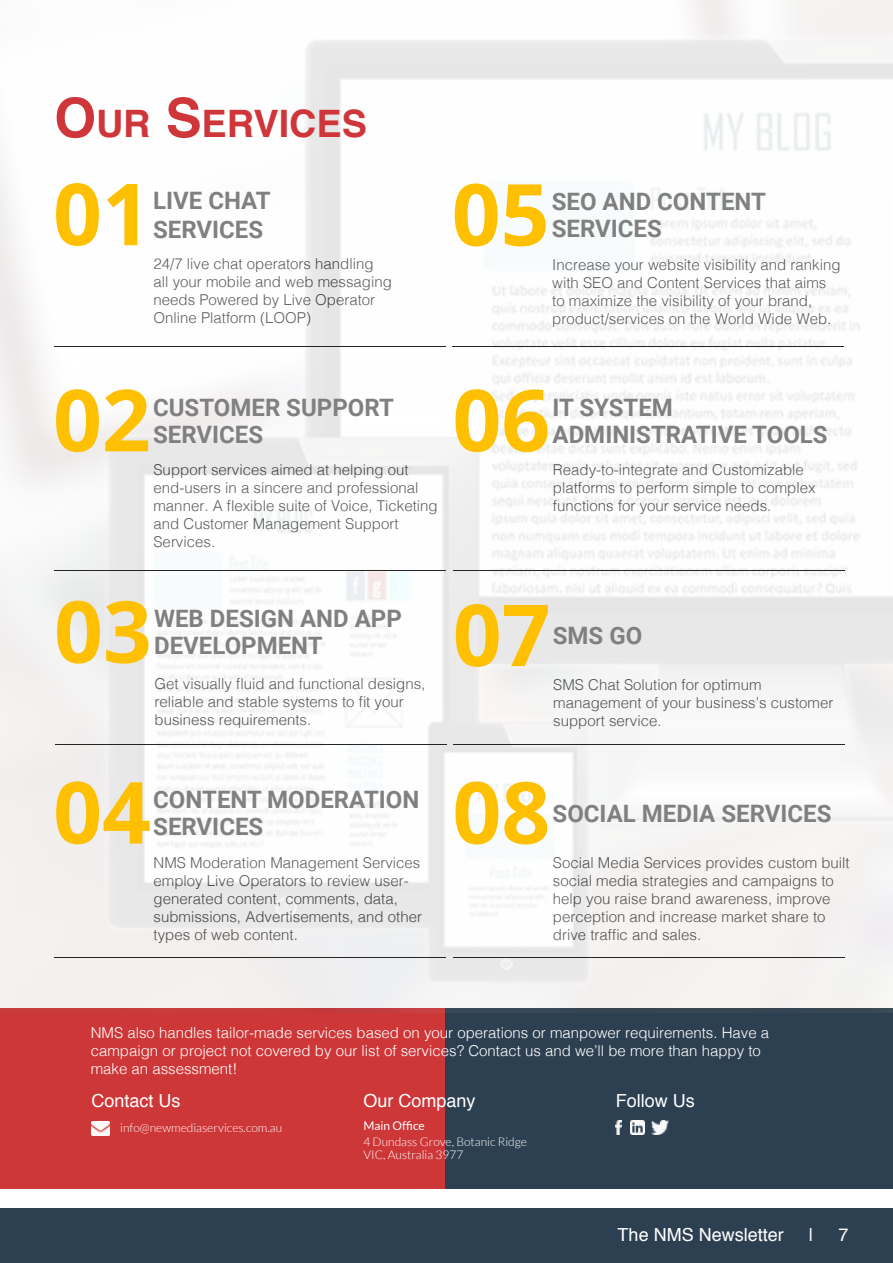
<style>
.page{position:relative;width:893px;height:1263px;background:#fff}
.page>*{position:absolute;margin:0;border:0;box-sizing:border-box;transform-origin:0 0}
.t1{font:700 85.65px "Open Sans";color:#fec000}
.t2{font:700 37.8px "Helvetica";color:#cf3639}
.t3{font:700 24px "Roboto";color:#808080}
.t4{font:18px "Helvetica";color:#fff}
.t5{font:300 15px/18px "Helvetica";color:#4d4d4d}
.t6{font:300 15px/18px "Helvetica";color:#fff}
.t7{font:300 12px/13.5px "Lato";color:#fff}
.t8{font:12px "Lato";color:#fff}
.s1{font-size:54px}
</style>
<div class="page">
<div style="left:0;top:1008px;width:446px;height:180px;background:#ce3738"></div>
<div style="left:446px;top:1008px;width:447px;height:180px;background:#2d4051"></div>
<img style="left:91px;top:1122px;width:18px;height:13px">
<svg style="left:615px;top:1121px;width:7px;height:13px"></svg>
<svg style="left:631px;top:1121px;width:13px;height:13px"></svg>
<img style="left:652px;top:1120px;width:16px;height:14px">
<img style="left:0;top:0;width:893px;height:1013px">
<hr style="left:54px;top:346px;width:392px;height:1px;background:#252525">
<hr style="left:452px;top:346px;width:392px;height:1px;background:#252525">
<hr style="left:453px;top:570px;width:392px;height:1px;background:#252525">
<hr style="left:453px;top:744px;width:392px;height:1px;background:#252525">
<hr style="left:54px;top:570px;width:392px;height:1px;background:#252525">
<hr style="left:55px;top:744px;width:391px;height:1px;background:#252525">
<hr style="left:54px;top:957px;width:392px;height:1px;background:#252525">
<hr style="left:453px;top:957px;width:392px;height:1px;background:#252525">
<div style="left:0;top:1209px;width:893px;height:54px;background:#2d4051"></div>
<h2 class="t2" style="left:54px;top:93px;width:314px"><span class="s1">O</span>UR <span class="s1">S</span>ERVICES</h2>
<h1 class="t1" style="left:53px;top:154px;width:99px">01</h1>
<h3 class="t3" style="left:153px;top:183px;width:119px">LIVE CHAT</h3>
<h3 class="t3" style="left:153px;top:213px;width:112px">SERVICES</h3>
<h1 class="t1" style="left:452px;top:154px;width:99px">05</h1>
<h3 class="t3" style="left:552px;top:185px;width:216px">SEO AND CONTENT</h3>
<h3 class="t3" style="left:552px;top:212px;width:112px">SERVICES</h3>
<p class="t5" style="left:153px;top:254px;width:240px">24/7 live chat operators handling all your mobile and web messaging needs Powered by Live Operator<br>Online Platform (LOOP)</p>
<p class="t5" style="left:552px;top:254px;width:290px">Increase your website visibility and ranking with SEO and Content Services that aims to maximize the visibility of your brand, product/services on the World Wide Web.</p>
<h1 class="t1" style="left:53px;top:360px;width:99px">02</h1>
<h3 class="t3" style="left:153px;top:391px;width:242px">CUSTOMER SUPPORT</h3>
<h3 class="t3" style="left:153px;top:417px;width:112px">SERVICES</h3>
<p class="t5" style="left:153px;top:460px;width:286px">Support services aimed at helping out end-users in a sincere and professional manner. A flexible suite of Voice, Ticketing and Customer Management Support Services.</p>
<h1 class="t1" style="left:452px;top:360px;width:99px">06</h1>
<h3 class="t3" style="left:553px;top:391px;width:122px">IT SYSTEM</h3>
<h3 class="t3" style="left:553px;top:418px;width:277px">ADMINISTRATIVE TOOLS</h3>
<p class="t5" style="left:553px;top:460px;width:264px">Ready-to-integrate and Customizable platforms to perform simple to complex functions for your service needs.</p>
<h1 class="t1" style="left:54px;top:571px;width:99px">03</h1>
<h3 class="t3" style="left:154px;top:602px;width:249px">WEB DESIGN AND APP</h3>
<h3 class="t3" style="left:154px;top:629px;width:170px">DEVELOPMENT</h3>
<p class="t5" style="left:154px;top:674px;width:272px">Get visually fluid and functional designs, reliable and stable systems to fit your business requirements.</p>
<h1 class="t1" style="left:53px;top:752px;width:99px">04</h1>
<h3 class="t3" style="left:153px;top:783px;width:268px">CONTENT MODERATION</h3>
<h3 class="t3" style="left:153px;top:810px;width:112px">SERVICES</h3>
<h1 class="t1" style="left:453px;top:574px;width:99px">07</h1>
<h3 class="t3" style="left:553px;top:619px;width:91px">SMS GO</h3>
<p class="t5" style="left:553px;top:675px;width:282px">SMS Chat Solution for optimum management of your business’s customer support service.</p>
<h1 class="t1" style="left:452px;top:752px;width:99px">08</h1>
<h3 class="t3" style="left:553px;top:796px;width:280px">SOCIAL MEDIA SERVICES</h3>
<p class="t5" style="left:154px;top:852px;width:270px">NMS Moderation Management Services employ Live Operators to review user&shy;generated content, comments, data, submissions, Advertisements, and other types of web content.</p>
<p class="t5" style="left:553px;top:852px;width:298px">Social Media Services provides custom built social media strategies and campaigns to help you raise brand awareness, improve perception and increase market share to drive traffic and sales.</p>
<p class="t6" style="left:91px;top:1023px;width:680px">NMS also handles tailor-made services based on your operations or manpower requirements. Have a campaign or project not covered by our list of services? Contact us and we’ll be more than happy to make an assessment!</p>
<p class="t4" style="left:91px;top:1087px;width:91px">Contact Us</p>
<p class="t4" style="left:363px;top:1087px;width:114px">Our Company</p>
<p class="t4" style="left:616px;top:1087px;width:81px">Follow Us</p>
<p class="t8" style="left:363px;top:1119px;width:63px">Main Office</p>
<p class="t7" style="left:363px;top:1135px;width:165px">4 Dundass Grove, Botanic Ridge<br>VIC, Australia 3977</p>
<p class="t7" style="left:120px;top:1121px;width:163px">info@newmediaservices.com.au</p>
<p class="t4" style="left:618px;top:1221px;width:168px">The NMS Newsletter</p>
<p class="t4" style="left:809px;top:1221px;width:6px">|</p>
<p class="t4" style="left:838px;top:1221px;width:12px">7</p>
</div>
